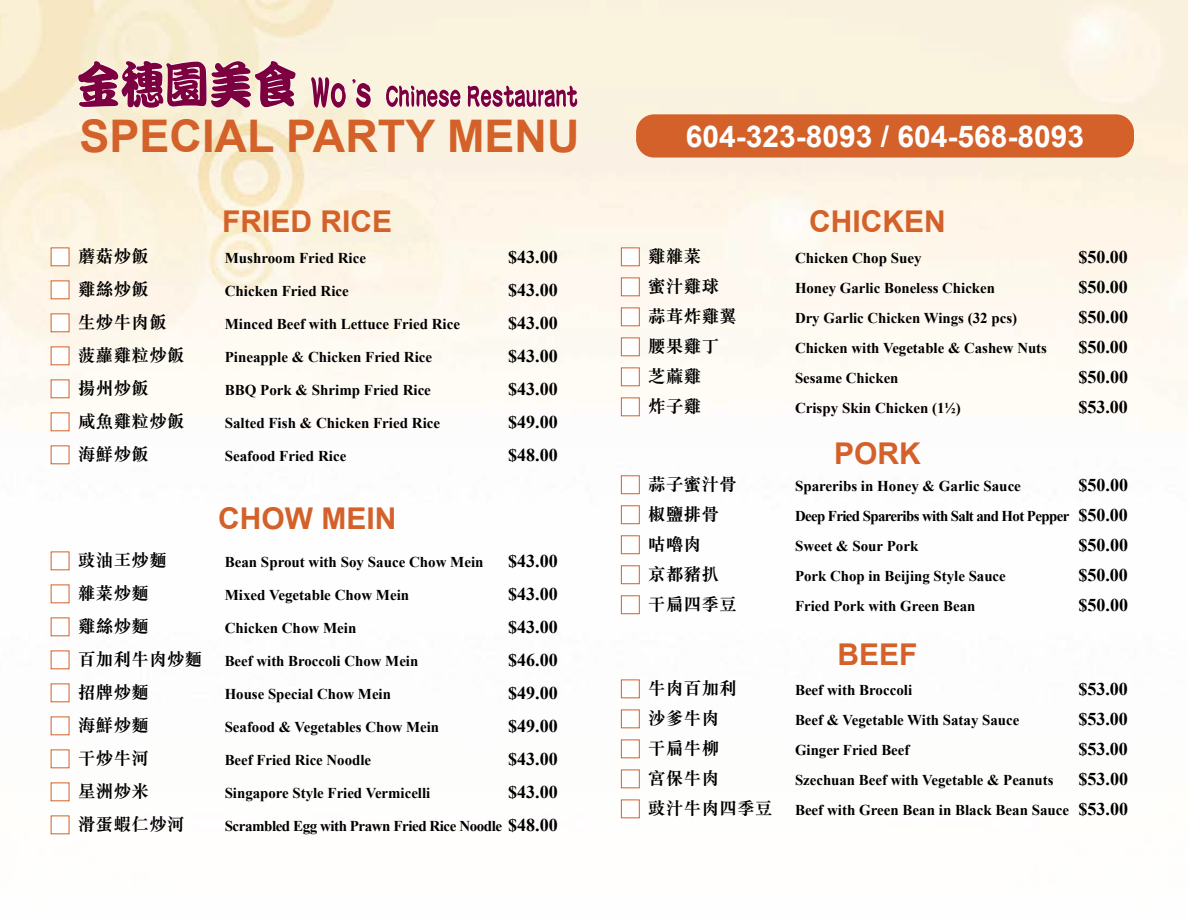
<style>
.page{position:relative;width:1188px;height:918px;background:#fff}
.page>*{position:absolute;margin:0;border:0;box-sizing:border-box;transform-origin:0 0}
.t1{font:700 45px "Arial";color:#d36129}
.t2{font:700 30px "Arial";color:#d36129}
.t3{font:700 30px "Arial";color:#fff}
.t4{font:700 18px "Times New Roman";color:#000}
.t5{font:700 18px "M Sung HK";color:#000}
.t6{font:700 15px "Times New Roman";color:#000}
.t7{font:700 15px "Times New Roman";letter-spacing:-.04em;color:#000}
.t8{font:700 15px "Times New Roman";letter-spacing:-.03em;color:#000}
.s1{font-family:"M Sung HK";font-size:18px}
.s2{font-size:18px}
</style>
<div class="page">
<div style="left:621px;top:248px;width:19px;height:18px;background:#fff;border:1px solid #d36129"></div>
<div style="left:621px;top:278px;width:19px;height:18px;background:#fff;border:1px solid #d36129"></div>
<div style="left:621px;top:308px;width:19px;height:18px;background:#fff;border:1px solid #d36129"></div>
<div style="left:621px;top:338px;width:19px;height:18px;background:#fff;border:1px solid #d36129"></div>
<div style="left:621px;top:368px;width:19px;height:18px;background:#fff;border:1px solid #d36129"></div>
<div style="left:621px;top:398px;width:19px;height:18px;background:#fff;border:1px solid #d36129"></div>
<div style="left:621px;top:680px;width:19px;height:18px;background:#fff;border:1px solid #d36129"></div>
<div style="left:621px;top:710px;width:19px;height:18px;background:#fff;border:1px solid #d36129"></div>
<div style="left:621px;top:740px;width:19px;height:18px;background:#fff;border:1px solid #d36129"></div>
<div style="left:621px;top:770px;width:19px;height:18px;background:#fff;border:1px solid #d36129"></div>
<div style="left:621px;top:800px;width:19px;height:18px;background:#fff;border:1px solid #d36129"></div>
<div style="left:621px;top:475px;width:19px;height:19px;background:#fff;border:1px solid #d36129"></div>
<div style="left:621px;top:505px;width:19px;height:19px;background:#fff;border:1px solid #d36129"></div>
<div style="left:621px;top:535px;width:19px;height:19px;background:#fff;border:1px solid #d36129"></div>
<div style="left:621px;top:565px;width:19px;height:19px;background:#fff;border:1px solid #d36129"></div>
<div style="left:621px;top:595px;width:19px;height:19px;background:#fff;border:1px solid #d36129"></div>
<div style="left:636px;top:114px;width:498px;height:44px;background:#d36129;border-radius:18px"></div>
<svg style="left:77px;top:60px;width:220px;height:49px;background:#af6380"></svg>
<svg style="left:310px;top:70px;width:269px;height:41px;background:#dcb9ba"></svg>
<h1 class="t1" style="left:80px;top:105px;width:502px">SPECIAL PARTY MENU</h1>
<h2 class="t2" style="left:222px;top:200px;width:172px">FRIED RICE</h2>
<p class="t5" style="left:78px;top:244px;width:73px">蘑菇炒飯</p>
<p class="t6" style="left:225px;top:248px;width:143px">Mushroom Fried Rice</p>
<p class="t4" style="left:508px;top:245px;width:51px">$43.00</p>
<p class="t5" style="left:78px;top:277px;width:73px">雞絲炒飯</p>
<p class="t6" style="left:225px;top:281px;width:126px">Chicken Fried Rice</p>
<p class="t4" style="left:508px;top:278px;width:51px">$43.00</p>
<p class="t5" style="left:78px;top:310px;width:91px">生炒牛肉飯</p>
<p class="t6" style="left:225px;top:314px;width:237px">Minced Beef with Lettuce Fried Rice</p>
<p class="t4" style="left:508px;top:311px;width:51px">$43.00</p>
<p class="t5" style="left:78px;top:343px;width:108px">菠蘿雞粒炒飯</p>
<p class="t6" style="left:225px;top:347px;width:209px">Pineapple &amp; Chicken Fried Rice</p>
<p class="t4" style="left:508px;top:344px;width:51px">$43.00</p>
<p class="t5" style="left:78px;top:376px;width:73px">揚州炒飯</p>
<p class="t6" style="left:225px;top:380px;width:208px">BBQ Pork &amp; Shrimp Fried Rice</p>
<p class="t4" style="left:508px;top:377px;width:51px">$43.00</p>
<p class="t5" style="left:78px;top:409px;width:108px">咸魚雞粒炒飯</p>
<p class="t6" style="left:225px;top:413px;width:217px">Salted Fish &amp; Chicken Fried Rice</p>
<p class="t4" style="left:508px;top:410px;width:51px">$49.00</p>
<p class="t5" style="left:78px;top:442px;width:73px">海鮮炒飯</p>
<p class="t6" style="left:225px;top:446px;width:123px">Seafood Fried Rice</p>
<p class="t4" style="left:508px;top:443px;width:51px">$48.00</p>
<h2 class="t2" style="left:218px;top:497px;width:180px">CHOW MEIN</h2>
<p class="t5" style="left:78px;top:548px;width:91px">豉油王炒麵</p>
<p class="t6" style="left:225px;top:552px;width:260px">Bean Sprout with Soy Sauce Chow Mein</p>
<p class="t4" style="left:508px;top:549px;width:51px">$43.00</p>
<p class="t5" style="left:78px;top:581px;width:73px">雜菜炒麵</p>
<p class="t6" style="left:225px;top:585px;width:186px">Mixed Vegetable Chow Mein</p>
<p class="t4" style="left:508px;top:582px;width:51px">$43.00</p>
<p class="t5" style="left:78px;top:614px;width:73px">雞絲炒麵</p>
<p class="t6" style="left:225px;top:618px;width:133px">Chicken Chow Mein</p>
<p class="t4" style="left:508px;top:615px;width:51px">$43.00</p>
<p class="t6" style="left:78px;top:651px;width:342px"><span class="s1">百加利牛肉炒麵</span> Beef with Broccoli Chow Mein</p>
<p class="t4" style="left:508px;top:648px;width:51px">$46.00</p>
<p class="t5" style="left:78px;top:680px;width:73px">招牌炒麵</p>
<p class="t6" style="left:225px;top:684px;width:168px">House Special Chow Mein</p>
<p class="t4" style="left:508px;top:681px;width:51px">$49.00</p>
<p class="t5" style="left:78px;top:713px;width:73px">海鮮炒麵</p>
<p class="t6" style="left:225px;top:717px;width:216px">Seafood &amp; Vegetables Chow Mein</p>
<p class="t4" style="left:508px;top:714px;width:51px">$49.00</p>
<p class="t5" style="left:78px;top:746px;width:73px">干炒牛河</p>
<p class="t6" style="left:225px;top:750px;width:148px">Beef Fried Rice Noodle</p>
<p class="t4" style="left:508px;top:747px;width:51px">$43.00</p>
<p class="t5" style="left:78px;top:779px;width:73px">星洲炒米</p>
<p class="t6" style="left:225px;top:783px;width:207px">Singapore Style Fried Vermicelli</p>
<p class="t4" style="left:508px;top:780px;width:51px">$43.00</p>
<p class="t5" style="left:78px;top:812px;width:108px">滑蛋蝦仁炒河</p>
<p class="t8" style="left:225px;top:816px;width:334px">Scrambled Egg with Prawn Fried Rice Noodle <span class="s2">$48.00</span></p>
<h2 class="t3" style="left:686px;top:115px;width:400px">604-323-8093 / 604-568-8093</h2>
<h2 class="t2" style="left:809px;top:200px;width:138px">CHICKEN</h2>
<p class="t5" style="left:648px;top:244px;width:55px">雞雜菜</p>
<p class="t6" style="left:795px;top:248px;width:128px">Chicken Chop Suey</p>
<p class="t4" style="left:1078px;top:245px;width:51px">$50.00</p>
<p class="t5" style="left:648px;top:274px;width:73px">蜜汁雞球</p>
<p class="t6" style="left:795px;top:278px;width:202px">Honey Garlic Boneless Chicken</p>
<p class="t4" style="left:1078px;top:275px;width:51px">$50.00</p>
<p class="t5" style="left:648px;top:304px;width:91px">蒜茸炸雞翼</p>
<p class="t6" style="left:795px;top:308px;width:224px">Dry Garlic Chicken Wings (32 pcs)</p>
<p class="t4" style="left:1079px;top:305px;width:51px">$50.00</p>
<p class="t5" style="left:648px;top:334px;width:73px">腰果雞丁</p>
<p class="t6" style="left:795px;top:338px;width:254px">Chicken with Vegetable &amp; Cashew Nuts</p>
<p class="t4" style="left:1078px;top:335px;width:51px">$50.00</p>
<p class="t5" style="left:648px;top:364px;width:55px">芝蔴雞</p>
<p class="t6" style="left:795px;top:368px;width:105px">Sesame Chicken</p>
<p class="t4" style="left:1079px;top:365px;width:51px">$50.00</p>
<p class="t5" style="left:648px;top:394px;width:55px">炸子雞</p>
<p class="t6" style="left:795px;top:398px;width:167px">Crispy Skin Chicken (1½)</p>
<p class="t4" style="left:1078px;top:395px;width:51px">$53.00</p>
<h2 class="t2" style="left:834px;top:433px;width:88px">PORK</h2>
<p class="t5" style="left:648px;top:472px;width:91px">蒜子蜜汁骨</p>
<p class="t6" style="left:795px;top:476px;width:227px">Spareribs in Honey &amp; Garlic Sauce</p>
<p class="t4" style="left:1079px;top:473px;width:51px">$50.00</p>
<p class="t5" style="left:648px;top:502px;width:73px">椒鹽排骨</p>
<p class="t7" style="left:795px;top:506px;width:334px">Deep Fried Spareribs with Salt and Hot Pepper <span class="s2">$50.00</span></p>
<p class="t5" style="left:648px;top:532px;width:55px">咕嚕肉</p>
<p class="t6" style="left:795px;top:536px;width:125px">Sweet &amp; Sour Pork</p>
<p class="t4" style="left:1079px;top:533px;width:51px">$50.00</p>
<p class="t5" style="left:648px;top:562px;width:73px">京都豬扒</p>
<p class="t6" style="left:795px;top:566px;width:212px">Pork Chop in Beijing Style Sauce</p>
<p class="t4" style="left:1078px;top:563px;width:51px">$50.00</p>
<p class="t5" style="left:648px;top:592px;width:91px">干扁四季豆</p>
<p class="t6" style="left:795px;top:596px;width:182px">Fried Pork with Green Bean</p>
<p class="t4" style="left:1079px;top:593px;width:51px">$50.00</p>
<h2 class="t2" style="left:837px;top:633px;width:82px">BEEF</h2>
<p class="t5" style="left:648px;top:676px;width:91px">牛肉百加利</p>
<p class="t6" style="left:795px;top:680px;width:119px">Beef with Broccoli</p>
<p class="t4" style="left:1078px;top:677px;width:51px">$53.00</p>
<p class="t5" style="left:648px;top:706px;width:73px">沙爹牛肉</p>
<p class="t6" style="left:795px;top:710px;width:226px">Beef &amp; Vegetable With Satay Sauce</p>
<p class="t4" style="left:1078px;top:707px;width:51px">$53.00</p>
<p class="t5" style="left:648px;top:736px;width:73px">干扁牛柳</p>
<p class="t6" style="left:795px;top:740px;width:116px">Ginger Fried Beef</p>
<p class="t4" style="left:1078px;top:737px;width:51px">$53.00</p>
<p class="t5" style="left:648px;top:766px;width:73px">宮保牛肉</p>
<p class="t6" style="left:795px;top:770px;width:260px">Szechuan Beef with Vegetable &amp; Peanuts</p>
<p class="t4" style="left:1079px;top:767px;width:51px">$53.00</p>
<p class="t6" style="left:648px;top:800px;width:482px"><span class="s1">豉汁牛肉四季豆</span> Beef with Green Bean in Black Bean Sauce <span class="s2">$53.00</span></p>
</div>
